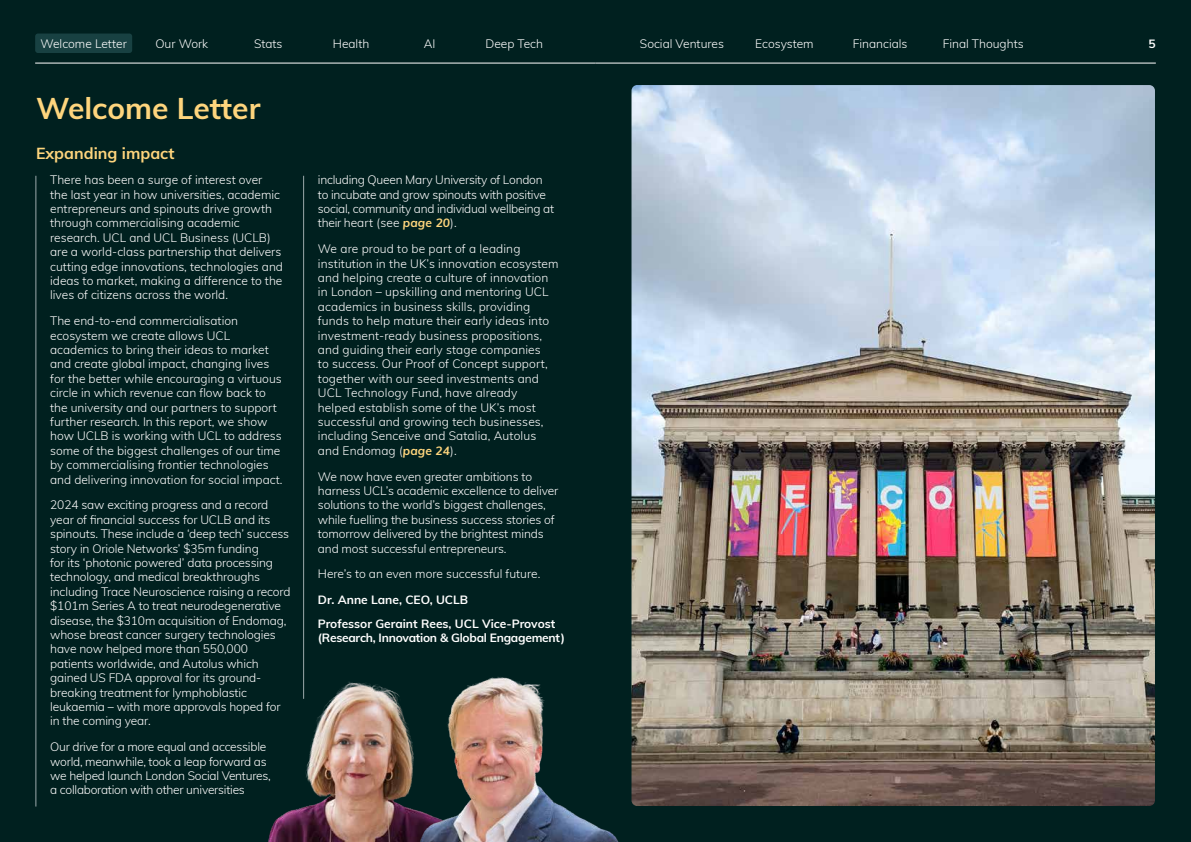
<style>
.page{position:relative;width:1191px;height:842px;background:#00201f}
.page>*{position:absolute;margin:0;border:0;box-sizing:border-box;transform-origin:0 0}
.t1{font:700 30px "Muli";color:#fed57d}
.t2{font:700 16px "Muli";color:#fed57d}
.t3{font:300 12px/14.4px "Muli";color:#fff}
.t4{font:300 12px/14.4px "Muli";letter-spacing:-.02em;color:#fff}
.t5{font:700 12px/23.6px "Muli";letter-spacing:-.01em;color:#fff}
.s1{font-weight:700;font-style:italic;color:#fed57d}
</style>
<div class="page">
<hr style="left:303px;top:176px;width:1px;height:523px;background:#9ba9ab">
<hr style="left:36px;top:176px;width:1px;height:630px;background:#9ba9ab">
<img style="left:268px;top:640px;width:64px;height:202px">
<img style="left:332px;top:677px;width:287px;height:165px">
<img style="left:631px;top:85px;width:524px;height:721px">
<hr style="left:35px;top:63px;width:560px;height:1px;background:#fff">
<hr style="left:595px;top:63px;width:560px;height:1px;background:#fff">
<div style="left:35px;top:34px;width:97px;height:19px;background:#184142;border-radius:3px"></div>
<p class="t3" style="left:40px;top:35px;width:88px">Welcome Letter</p>
<p class="t3" style="left:155px;top:35px;width:54px">Our Work</p>
<p class="t3" style="left:254px;top:35px;width:30px">Stats</p>
<p class="t3" style="left:333px;top:35px;width:38px">Health</p>
<p class="t3" style="left:424px;top:35px;width:13px">AI</p>
<p class="t3" style="left:485px;top:35px;width:59px">Deep Tech</p>
<p class="t3" style="left:640px;top:35px;width:86px">Social Ventures</p>
<p class="t3" style="left:755px;top:35px;width:60px">Ecosystem</p>
<p class="t3" style="left:852px;top:35px;width:56px">Financials</p>
<p class="t3" style="left:942px;top:35px;width:82px">Final Thoughts</p>
<p class="t5" style="left:1148px;top:31px;width:9px">5</p>
<h1 class="t1" style="left:36px;top:86px;width:226px">Welcome Letter</h1>
<h2 class="t2" style="left:36px;top:141px;width:140px">Expanding impact</h2>
<p class="t3" style="left:50px;top:172px;width:234px">There has been a surge of interest over<br>the last year in how universities, academic entrepreneurs and spinouts drive growth through commercialising academic research. UCL and UCL Business (UCLB) are a world-class partnership that delivers cutting edge innovations, technologies and ideas to market, making a difference to the lives of citizens across the world.</p>
<p class="t3" style="left:50px;top:313px;width:234px">The end-to-end commercialisation ecosystem we create allows UCL academics to bring their ideas to market and create global impact, changing lives for the better while encouraging a virtuous circle in which revenue can flow back to the university and our partners to support further research. In this report, we show how UCLB is working with UCL to address some of the biggest challenges of our time by commercialising frontier technologies and delivering innovation for social impact.</p>
<p class="t3" style="left:50px;top:497px;width:242px">2024 saw exciting progress and a record year of financial success for UCLB and its spinouts. These include a ‘deep tech’ success story in Oriole Networks’ $35m funding<br>for its ‘photonic powered’ data processing technology, and medical breakthroughs including Trace Neuroscience raising a record $101m Series A to treat neurodegenerative disease, the $310m acquisition of Endomag, whose breast cancer surgery technologies have now helped more than 550,000 patients worldwide, and Autolus which gained US FDA approval for its ground&shy;breaking treatment for lymphoblastic leukaemia – with more approvals hoped for in the coming year.</p>
<p class="t4" style="left:50px;top:739px;width:222px">Our drive for a more equal and accessible world, meanwhile, took a leap forward as we helped launch London Social Ventures, a collaboration with other universities</p>
<p class="t4" style="left:318px;top:172px;width:238px">including Queen Mary University of London to incubate and grow spinouts with positive social, community and individual wellbeing at their heart (see <span class="s1">page 20</span>).</p>
<p class="t3" style="left:318px;top:241px;width:242px">We are proud to be part of a leading institution in the UK’s innovation ecosystem and helping create a culture of innovation in London – upskilling and mentoring UCL academics in business skills, providing funds to help mature their early ideas into investment-ready business propositions, and guiding their early stage companies<br>to success. Our Proof of Concept support, together with our seed investments and UCL Technology Fund, have already<br>helped establish some of the UK’s most successful and growing tech businesses, including Senceive and Satalia, Autolus and Endomag (<span class="s1">page 24</span>).</p>
<p class="t3" style="left:318px;top:468px;width:242px">We now have even greater ambitions to harness UCL’s academic excellence to deliver solutions to the world’s biggest challenges, while fuelling the business success stories of tomorrow delivered by the brightest minds and most successful entrepreneurs.</p>
<p class="t3" style="left:318px;top:566px;width:224px">Here’s to an even more successful future.</p>
<p class="t5" style="left:318px;top:587px;width:239px">Dr. Anne Lane, CEO, UCLB<br>Professor Geraint Rees, UCL Vice-Provost</p>
<p class="t5" style="left:318px;top:625px;width:249px">(Research, Innovation &amp; Global Engagement)</p>
</div>
